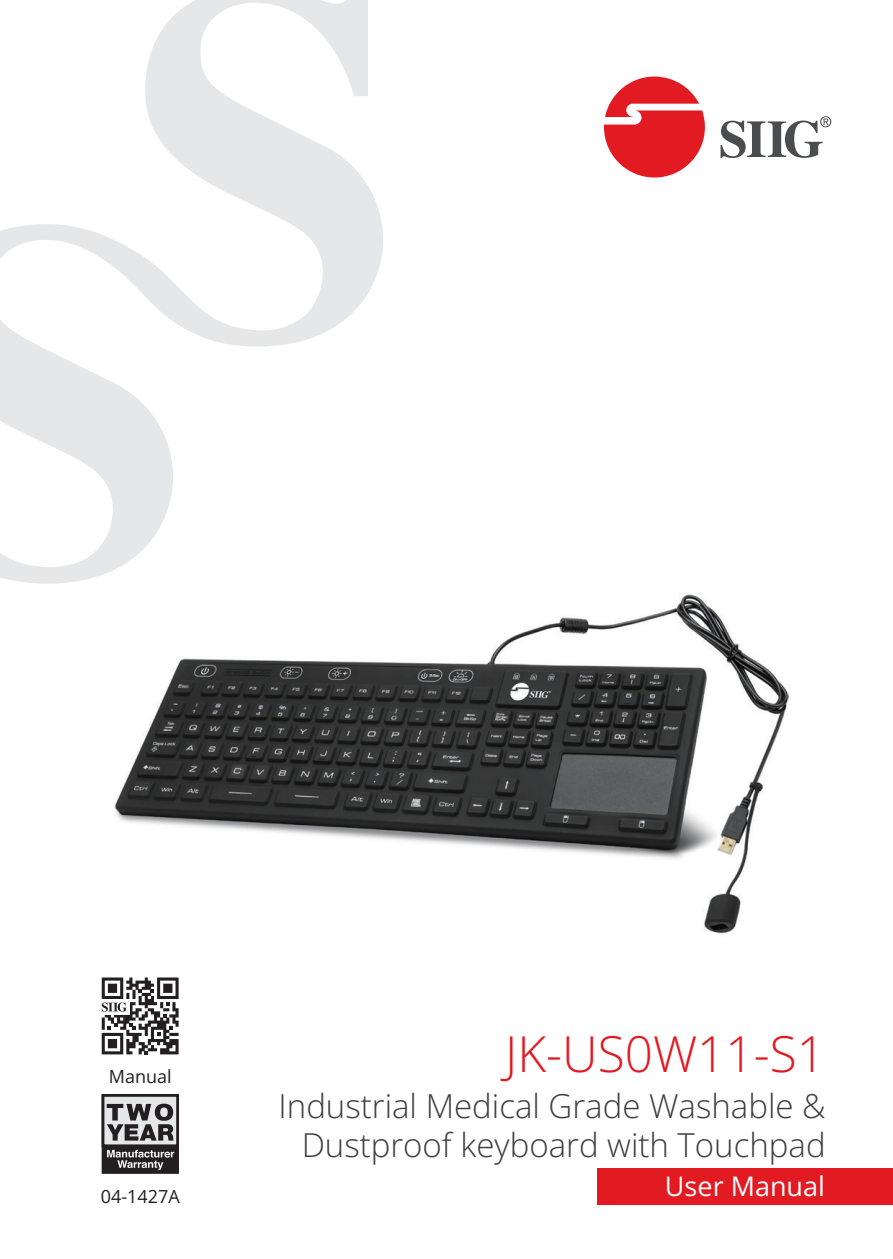
<style>
.page{position:relative;width:893px;height:1259px;background:#fff}
.page>*{position:absolute;margin:0;border:0;box-sizing:border-box;transform-origin:0 0}
.t1{font:300 49.5px "Open Sans";color:#e21a21}
.t2{font:300 33px/39.6px "Open Sans";color:#3e3e3f;text-align:right}
.t3{font:27px "Open Sans";color:#fff}
.t4{font:18px "Open Sans";color:#231f20}
</style>
<div class="page">
<svg style="left:720px;top:116px;width:111px;height:42px"></svg>
<svg style="left:604px;top:77px;width:101px;height:100px"></svg>
<div style="left:597px;top:1167px;width:296px;height:37px;background:#e21a21"></div>
<div style="left:102px;top:1094px;width:77px;height:79px;background:#231f20"></div>
<div style="left:103px;top:1095px;width:75px;height:50px;background:#e6e7e9"></div>
<div style="left:102px;top:1094px;width:77px;height:53px;border:3px solid #231f20"></div>
<svg style="left:107px;top:1149px;width:67px;height:21px"></svg>
<svg style="left:107px;top:1103px;width:67px;height:37px"></svg>
<svg style="left:101px;top:977px;width:78px;height:78px"></svg>
<svg style="left:101px;top:999px;width:1px;height:15px"></svg>
<svg style="left:102px;top:977px;width:77px;height:77px"></svg>
<img style="left:115px;top:594px;width:674px;height:340px">
<svg style="left:0;top:0;width:383px;height:584px"></svg>
<p class="t4" style="left:109px;top:1063px;width:64px">Manual</p>
<p class="t4" style="left:101px;top:1183px;width:80px">04-1427A</p>
<h1 class="t1" style="left:505px;top:1019px;width:321px">JK-US0W11-S1</h1>
<p class="t2" style="left:279px;top:1085px;width:549px">Industrial Medical Grade Washable &amp;<br>Dustproof keyboard with Touchpad</p>
<p class="t3" style="left:665px;top:1168px;width:162px">User Manual</p>
</div>
